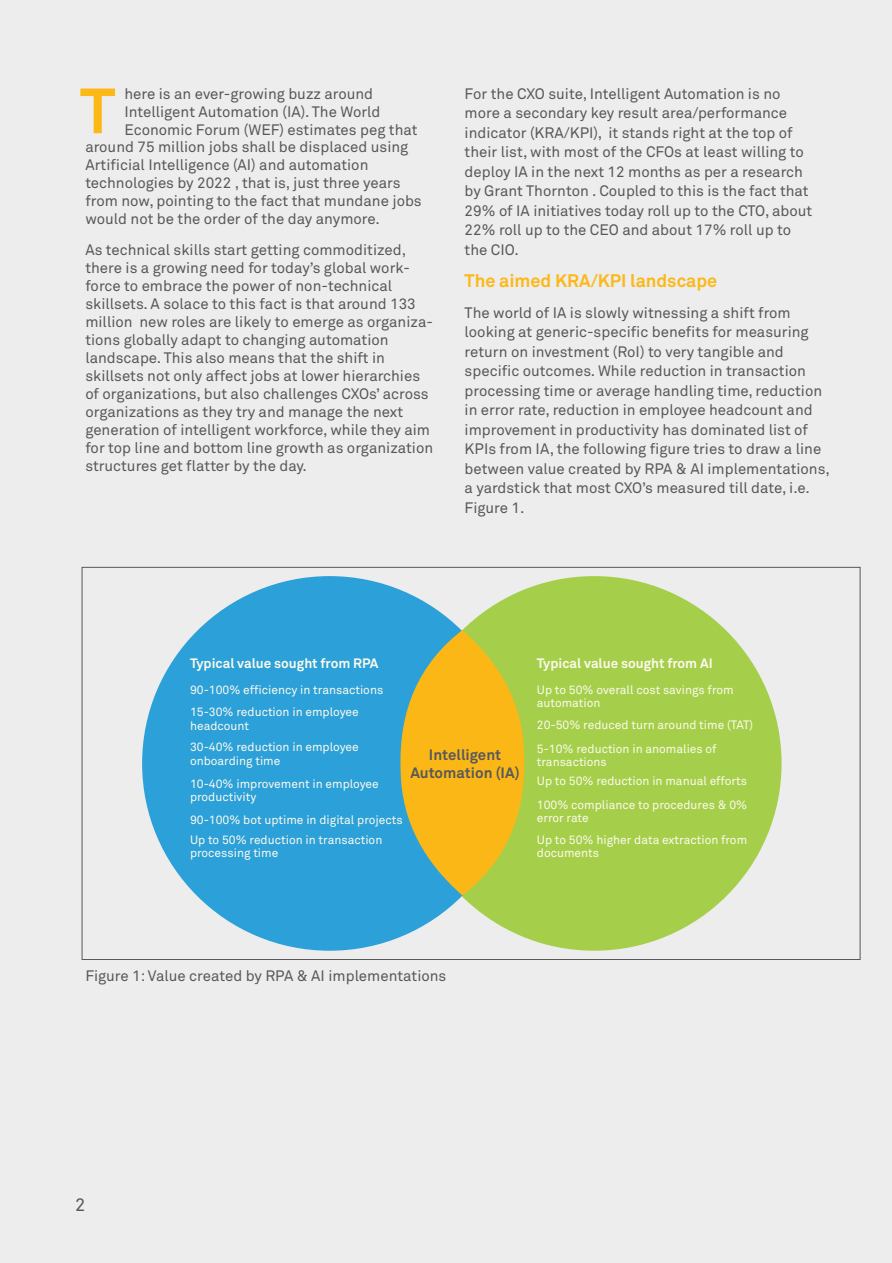
<style>
.page{position:relative;width:892px;height:1263px;background:#fff}
.page>*{position:absolute;margin:0;border:0;box-sizing:border-box;transform-origin:0 0}
.t1{font:700 63px "Wipro Akkurat";color:#fcb817}
.t2{font:700 18px "Wipro Akkurat";color:#fcb817}
.t3{font:18px "Wipro Akkurat";color:#58585b}
.t4{font:15px/19.5px "Wipro Akkurat";color:#58585b}
.t5{font:700 14.85px/17.9px "Wipro Akkurat";color:#58585b;text-align:center}
.t6{font:700 13.5px "Wipro Akkurat";color:#fcfaed}
.t7{font:12px/13.5px "Wipro Akkurat";color:#fcfaed}
</style>
<div class="page">
<div style="left:0;top:0;width:891px;height:1263px;background:#ededee"></div>
<div style="left:406px;top:576px;width:375px;height:375px;background:#a5cf4b;border-radius:50%"></div>
<div style="left:142px;top:576px;width:375px;height:375px;background:#2ca0d9;border-radius:50%"></div>
<svg style="left:400px;top:630px;width:125px;height:266px"></svg>
<h1 class="t1" style="left:80px;top:72px;width:37px">T</h1>
<p class="t4" style="left:124px;top:84px;width:257px;line-height:18px">here is an ever-growing buzz around<br>Intelligent Automation (IA). The World</p>
<p class="t4" style="left:124px;top:120px;width:294px">Economic Forum (WEF) estimates peg that</p>
<p class="t4" style="left:85px;top:138px;width:338px;line-height:18px">around 75 million jobs shall be displaced using Artificial Intelligence (AI) and automation technologies by 2022 , that is, just three years from now, pointing to the fact that mundane jobs would not be the order of the day anymore.</p>
<p class="t4" style="left:85px;top:241px;width:349px;line-height:18px">As technical skills start getting commoditized, there is a growing need for today’s global work&shy;force to embrace the power of non-technical skillsets. A solace to this fact is that around 133 million new roles are likely to emerge as organiza&shy;tions globally adapt to changing automation landscape. This also means that the shift in skillsets not only affect jobs at lower hierarchies of organizations, but also challenges CXOs’ across organizations as they try and manage the next generation of intelligent workforce, while they aim for top line and bottom line growth as organization structures get flatter by the day.</p>
<p class="t4" style="left:464px;top:84px;width:349px">For the CXO suite, Intelligent Automation is no more a secondary key result area/performance indicator (KRA/KPI), it stands right at the top of their list, with most of the CFOs at least willing to deploy IA in the next 12 months as per a research by Grant Thornton . Coupled to this is the fact that 29% of IA initiatives today roll up to the CTO, about 22% roll up to the CEO and about 17% roll up to the CIO.</p>
<p class="t2" style="left:464px;top:270px;width:254px">The aimed KRA/KPI landscape</p>
<p class="t4" style="left:464px;top:303px;width:366px">The world of IA is slowly witnessing a shift from looking at generic-specific benefits for measuring return on investment (RoI) to very tangible and specific outcomes. While reduction in transaction processing time or average handling time, reduction in error rate, reduction in employee headcount and improvement in productivity has dominated list of KPIs from IA, the following figure tries to draw a line between value created by RPA &amp; AI implementations, a yardstick that most CXO’s measured till date, i.e.<br>Figure 1.</p>
<p class="t6" style="left:190px;top:655px;width:190px">Typical value sought from RPA</p>
<p class="t6" style="left:536px;top:655px;width:177px">Typical value sought from AI</p>
<p class="t7" style="left:190px;top:678px;width:195px;line-height:22.4px">90-100% efficiency in transactions<br>15-30% reduction in employee</p>
<p class="t7" style="left:190px;top:715px;width:170px;line-height:21.8px">headcount<br>30-40% reduction in employee</p>
<p class="t7" style="left:190px;top:749px;width:190px;line-height:22.6px">onboarding time<br>10-40% improvement in employee</p>
<p class="t7" style="left:190px;top:785px;width:214px;line-height:23.1px">productivity<br>90-100% bot uptime in digital projects</p>
<p class="t7" style="left:190px;top:833px;width:194px">Up to 50% reduction in transaction processing time</p>
<p class="t5" style="left:410px;top:746px;width:111px">Intelligent<br>Automation (IA)</p>
<p class="t7" style="left:536px;top:683px;width:198px">Up to 50% overall cost savings from automation</p>
<p class="t7" style="left:536px;top:713px;width:218px;line-height:23.5px">20-50% reduced turn around time (TAT)<br>5-10% reduction in anomalies of</p>
<p class="t7" style="left:536px;top:753px;width:212px;line-height:18.9px">transactions<br>Up to 50% reduction in manual efforts</p>
<p class="t7" style="left:536px;top:798px;width:212px">100% compliance to procedures &amp; 0% error rate</p>
<p class="t7" style="left:536px;top:833px;width:212px">Up to 50% higher data extraction from documents</p>
<p class="t4" style="left:85px;top:966px;width:362px">Figure 1: Value created by RPA &amp; AI implementations</p>
<p class="t3" style="left:75px;top:1194px;width:12px">2</p>
</div>
